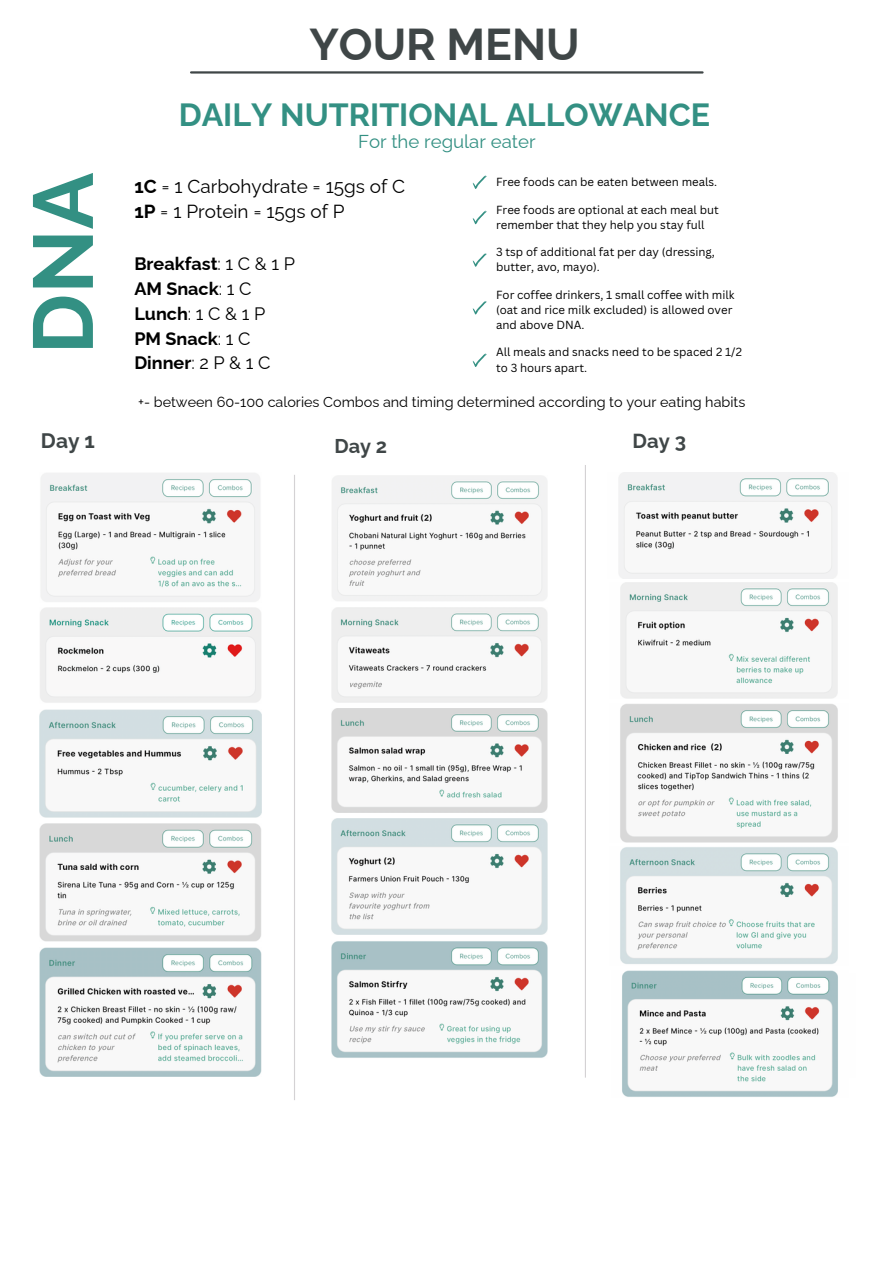
<style>
.page{position:relative;width:894px;height:1264px;background:#fff}
.page>*{position:absolute;margin:0;border:0;box-sizing:border-box;transform-origin:0 0}
.t1{font:700 84.45px "Raleway";color:#339083}
.t2{font:700 44.7px "Raleway";color:#3f4647}
.t3{font:700 32.1px "Raleway";color:#339083}
.t4{font:700 21px "Raleway";color:#3f4647}
.t5{font:700 20.25px "Raleway";color:#3f4647}
.t6{font:700 19.95px "Raleway";color:#3f4647}
.t7{font:18.9px/25.8px "Raleway";color:#000}
.t8{font:18.6px "Raleway";color:#339083}
.t9{font:700 18px/24.8px "Raleway";color:#000}
.t10{font:14.4px "Raleway";color:#000}
.t11{font:11.4px/15.3px "Canva Sans";color:#000}
.s1{font-weight:700}
.s2{font-weight:400}
</style>
<div class="page">
<hr style="left:191px;top:71px;width:511px;height:3px;background:#3f4647">
<hr style="left:584px;top:465px;width:2px;height:612px;background:#d4d2d4">
<hr style="left:294px;top:475px;width:1px;height:625px;background:#d4d2d4">
<svg style="left:472px;top:210px;width:14px;height:14px"></svg>
<svg style="left:472px;top:175px;width:14px;height:14px"></svg>
<svg style="left:472px;top:253px;width:14px;height:13px"></svg>
<svg style="left:472px;top:301px;width:14px;height:13px"></svg>
<svg style="left:472px;top:353px;width:14px;height:14px"></svg>
<img style="left:331px;top:818px;width:216px;height:116px">
<img style="left:332px;top:475px;width:215px;height:126px">
<img style="left:331px;top:941px;width:216px;height:117px">
<img style="left:331px;top:708px;width:216px;height:104px">
<img style="left:331px;top:607px;width:216px;height:95px">
<img style="left:40px;top:709px;width:221px;height:108px">
<img style="left:41px;top:473px;width:219px;height:129px">
<img style="left:40px;top:947px;width:221px;height:129px">
<img style="left:40px;top:823px;width:221px;height:118px">
<img style="left:40px;top:607px;width:221px;height:96px">
<img style="left:620px;top:583px;width:218px;height:115px">
<img style="left:620px;top:704px;width:218px;height:138px">
<img style="left:620px;top:847px;width:218px;height:117px">
<img style="left:622px;top:970px;width:216px;height:127px">
<img style="left:619px;top:473px;width:218px;height:105px">
<p class="t2" style="left:309px;top:18px;width:272px">YOUR MENU</p>
<p class="t3" style="left:179px;top:96px;width:533px">DAILY NUTRITIONAL ALLOWANCE</p>
<p class="t1" style="left:13px;top:354px;width:183px;rotate:-90deg">DNA</p>
<p class="t8" style="left:358px;top:130px;width:179px">For the regular eater</p>
<p class="t7" style="left:134px;top:173px;width:272px"><span class="s1">1C</span> = 1 Carbohydrate = 15gs of C<br><span class="s1">1P</span> = 1 Protein = 15gs of P</p>
<p class="t9" style="left:134px;top:251px;width:162px">Breakfast<span class="s2">: 1 C &amp; 1 P<br></span>AM Snack<span class="s2">: 1 C<br></span>Lunch<span class="s2">: 1 C &amp; 1 P<br></span>PM Snack<span class="s2">: 1 C<br></span>Dinner<span class="s2">: 2 P &amp; 1 C</span></p>
<h1 class="t11" style="left:496px;top:174px;width:222px">Free foods can be eaten between meals.</h1>
<h2 class="t11" style="left:496px;top:201px;width:224px">Free foods are optional at each meal but remember that they help you stay full</h2>
<h3 class="t11" style="left:496px;top:244px;width:220px">3 tsp of additional fat per day (dressing, butter, avo, mayo).</h3>
<h6 class="t11" style="left:496px;top:286px;width:240px">For coffee drinkers, 1 small coffee with milk (oat and rice milk excluded) is allowed over and above DNA.</h6>
<h5 class="t11" style="left:496px;top:344px;width:247px">All meals and snacks need to be spaced 2 1/2 to 3 hours apart.</h5>
<p class="t10" style="left:138px;top:393px;width:608px">+- between 60-100 calories Combos and timing determined according to your eating habits</p>
<p class="t4" style="left:41px;top:428px;width:55px">Day 1</p>
<p class="t6" style="left:334px;top:434px;width:54px">Day 2</p>
<p class="t5" style="left:632px;top:429px;width:55px">Day 3</p>
</div>
